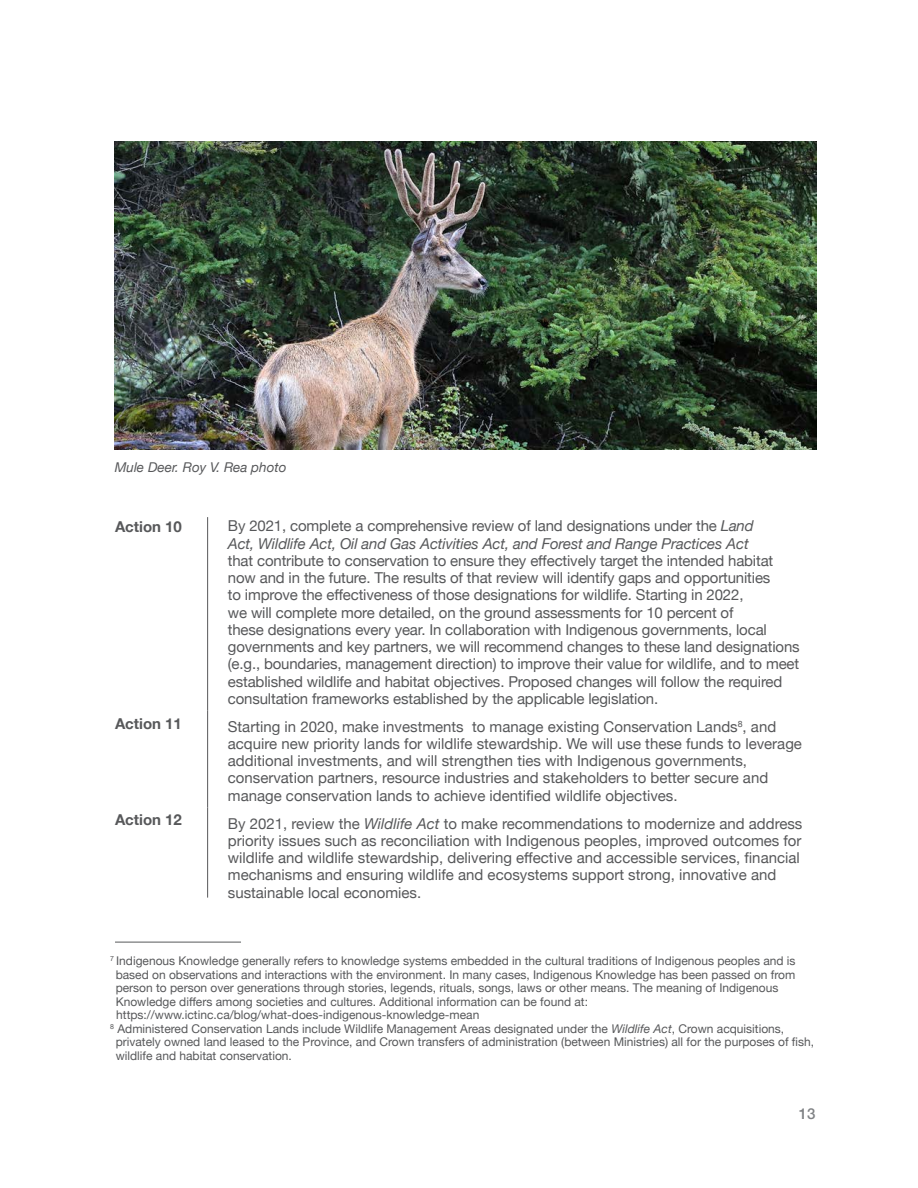
<style>
.page{position:relative;width:918px;height:1188px;background:#fff}
.page>*{position:absolute;margin:0;border:0;box-sizing:border-box;transform-origin:0 0}
.Body{font:15px/17.2px "Helvetica Neue";letter-spacing:-.01em;color:#57585a}
.Body-2{font:700 15px "Helvetica Neue";color:#57585a}
.t1{font:500 15px "Helvetica Neue";color:#808285}
.Body-3{font:italic 13.5px "Helvetica Neue";color:#57585a}
.FOOTNOTES{font:12px/13.5px "Helvetica Neue";color:#57585a}
.s1{font-style:italic}
</style>
<div class="page">
<img style="left:115px;top:142px;width:702px;height:308px">
<hr style="left:115px;top:942px;width:126px;height:1px;background:#57585a">
<hr style="left:207px;top:517px;width:1px;height:194px;background:#57585a">
<hr style="left:207px;top:711px;width:1px;height:96px;background:#57585a">
<hr style="left:207px;top:807px;width:1px;height:91px;background:#57585a">
<p class="Body-3" style="left:115px;top:458px;width:173px">Mule Deer. Roy V. Rea photo</p>
<p class="Body-2" style="left:115px;top:515px;width:68px">Action 10</p>
<p class="Body" style="left:228px;top:518px;width:573px">By 2021, complete a comprehensive review of land designations under the <span class="s1">Land<br>Act, Wildlife Act, Oil and Gas Activities Act, and Forest and Range Practices Act<br></span>that contribute to conservation to ensure they effectively target the intended habitat now and in the future. The results of that review will identify gaps and opportunities<br>to improve the effectiveness of those designations for wildlife. Starting in 2022,<br>we will complete more detailed, on the ground assessments for 10 percent of<br>these designations every year. In collaboration with Indigenous governments, local governments and key partners, we will recommend changes to these land designations (e.g., boundaries, management direction) to improve their value for wildlife, and to meet established wildlife and habitat objectives. Proposed changes will follow the required consultation frameworks established by the applicable legislation.</p>
<p class="Body-2" style="left:115px;top:711px;width:68px">Action 11</p>
<p class="Body" style="left:228px;top:719px;width:576px">Starting in 2020, make investments to manage existing Conservation Lands<sup>8</sup>, and acquire new priority lands for wildlife stewardship. We will use these funds to leverage additional investments, and will strengthen ties with Indigenous governments, conservation partners, resource industries and stakeholders to better secure and manage conservation lands to achieve identified wildlife objectives.</p>
<p class="Body-2" style="left:115px;top:808px;width:68px">Action 12</p>
<p class="Body" style="left:228px;top:816px;width:576px">By 2021, review the <span class="s1">Wildlife Act</span> to make recommendations to modernize and address priority issues such as reconciliation with Indigenous peoples, improved outcomes for wildlife and wildlife stewardship, delivering effective and accessible services, financial mechanisms and ensuring wildlife and ecosystems support strong, innovative and sustainable local economies.</p>
<p class="FOOTNOTES" style="left:116px;top:955px;width:681px;text-indent:-5px"><sup>7</sup> Indigenous Knowledge generally refers to knowledge systems embedded in the cultural traditions of Indigenous peoples and is based on observations and interactions with the environment. In many cases, Indigenous Knowledge has been passed on from person to person over generations through stories, legends, rituals, songs, laws or other means. The meaning of Indigenous Knowledge differs among societies and cultures. Additional information can be found at:</p>
<p class="FOOTNOTES" style="left:116px;top:1009px;width:365px">https://www.ictinc.ca/blog/what-does-indigenous-knowledge-mean</p>
<p class="FOOTNOTES" style="left:116px;top:1022px;width:700px;text-indent:-5px"><sup>8</sup> Administered Conservation Lands include Wildlife Management Areas designated under the <span class="s1">Wildlife Act</span>, Crown acquisitions, privately owned land leased to the Province, and Crown transfers of administration (between Ministries) all for the purposes of fish, wildlife and habitat conservation.</p>
<p class="t1" style="left:799px;top:1102px;width:18px">13</p>
</div>
